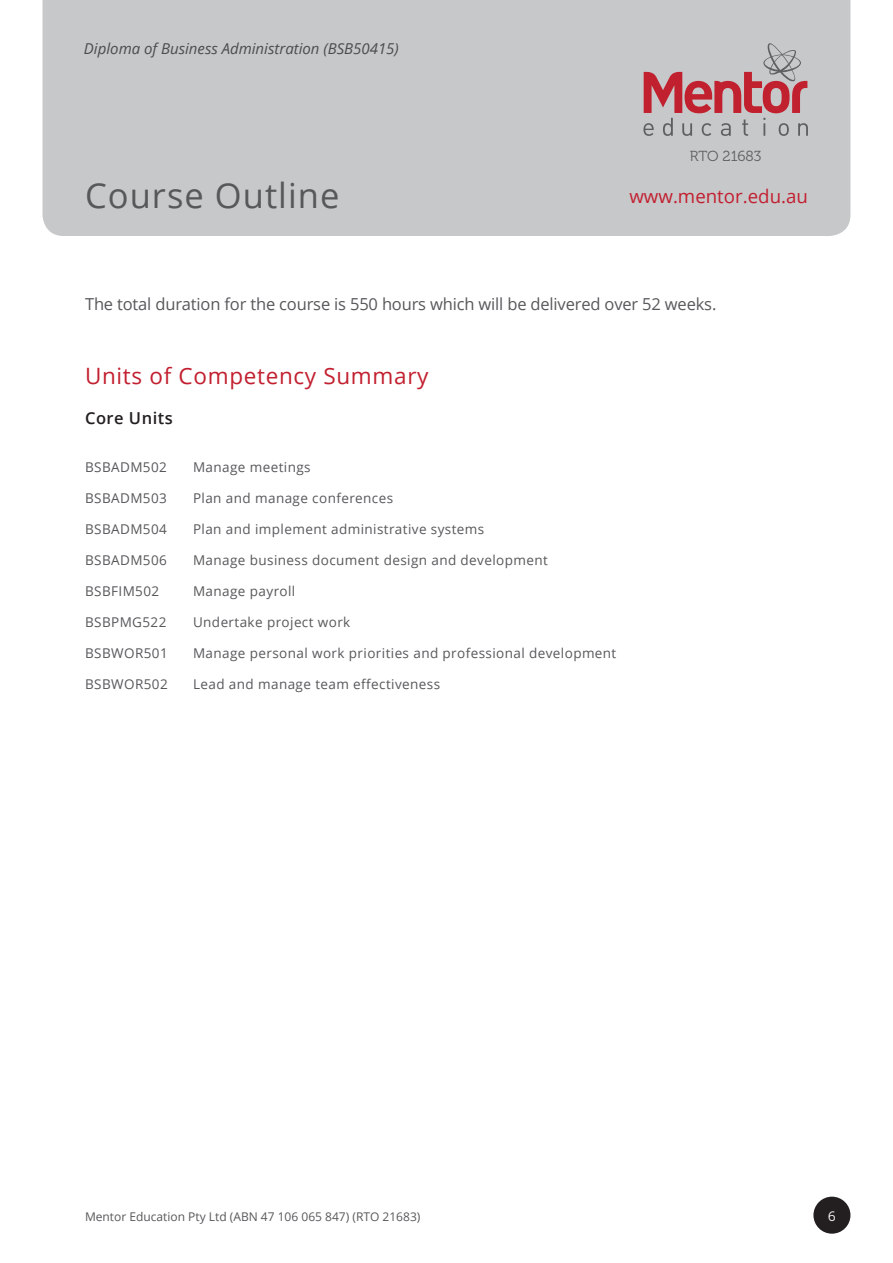
<style>
.page{position:relative;width:893px;height:1263px;background:#fff}
.page>*{position:absolute;margin:0;border:0;box-sizing:border-box;transform-origin:0 0}
.t1{font:34.5px "Open Sans";letter-spacing:.03em;color:#57585a}
.t2{font:22.5px "Open Sans";letter-spacing:.03em;color:#c21f2f}
.t3{font:18.6px "Open Sans";color:#c21f2f}
.t4{font:16.5px "Open Sans";letter-spacing:-.01em;color:#57585a}
.t5{font:600 16.5px "Open Sans";letter-spacing:.03em;color:#231f20}
.t6{font:15.75px "Open Sans";color:#c21f2f}
.t7{font:italic 15px "Open Sans";color:#4b4c4d}
.t8{font:14.55px "Museo 300";letter-spacing:-.005em;color:#5e5f60}
.t9{font:13.5px "Open Sans";letter-spacing:.03em;color:#57585a}
.t10{font:13.5px "Museo Sans 300";color:#fff}
.t11{font:12px "Open Sans";color:#57585a}
</style>
<div class="page">
<div style="left:43px;top:0;width:807px;height:236px;background:#c7c8ca"></div>
<svg style="left:643px;top:43px;width:165px;height:93px;background:#c09da2"></svg>
<div style="left:813px;top:1197px;width:37px;height:37px;background:#231f20;border-radius:50%"></div>
<p class="t7" style="left:84px;top:38px;width:316px">Diploma of Business Administration (BSB50415)</p>
<h1 class="t1" style="left:85px;top:172px;width:256px">Course Outline</h1>
<p class="t8" style="left:690px;top:148px;width:73px">RTO 21683</p>
<h3 class="t3" style="left:629px;top:184px;width:180px">www.mentor.edu.au</h3>
<p class="t6" style="left:658px;top:192px;width:151px">www.mentor.edu.au</p>
<p class="t4" style="left:85px;top:293px;width:633px">The total duration for the course is 550 hours which will be delivered over 52 weeks.</p>
<h2 class="t2" style="left:85px;top:360px;width:345px">Units of Competency Summary</h2>
<p class="t5" style="left:85px;top:407px;width:89px">Core Units</p>
<p class="t9" style="left:85px;top:458px;width:83px">BSBADM502</p>
<p class="t9" style="left:193px;top:458px;width:119px">Manage meetings</p>
<p class="t9" style="left:85px;top:489px;width:83px">BSBADM503</p>
<p class="t9" style="left:193px;top:489px;width:202px">Plan and manage conferences</p>
<p class="t9" style="left:85px;top:520px;width:83px">BSBADM504</p>
<p class="t9" style="left:193px;top:520px;width:293px">Plan and implement administrative systems</p>
<p class="t9" style="left:85px;top:551px;width:83px">BSBADM506</p>
<p class="t9" style="left:193px;top:551px;width:356px">Manage business document design and development</p>
<p class="t9" style="left:85px;top:582px;width:76px">BSBFIM502</p>
<p class="t9" style="left:193px;top:582px;width:104px">Manage payroll</p>
<p class="t9" style="left:85px;top:613px;width:83px">BSBPMG522</p>
<p class="t9" style="left:193px;top:613px;width:159px">Undertake project work</p>
<p class="t9" style="left:85px;top:644px;width:84px">BSBWOR501</p>
<p class="t9" style="left:193px;top:644px;width:425px">Manage personal work priorities and professional development</p>
<p class="t9" style="left:85px;top:675px;width:84px">BSBWOR502</p>
<p class="t9" style="left:193px;top:675px;width:249px">Lead and manage team effectiveness</p>
<p class="t11" style="left:85px;top:1208px;width:337px">Mentor Education Pty Ltd (ABN 47 106 065 847) (RTO 21683)</p>
<p class="t10" style="left:828px;top:1209px;width:10px">6</p>
</div>
